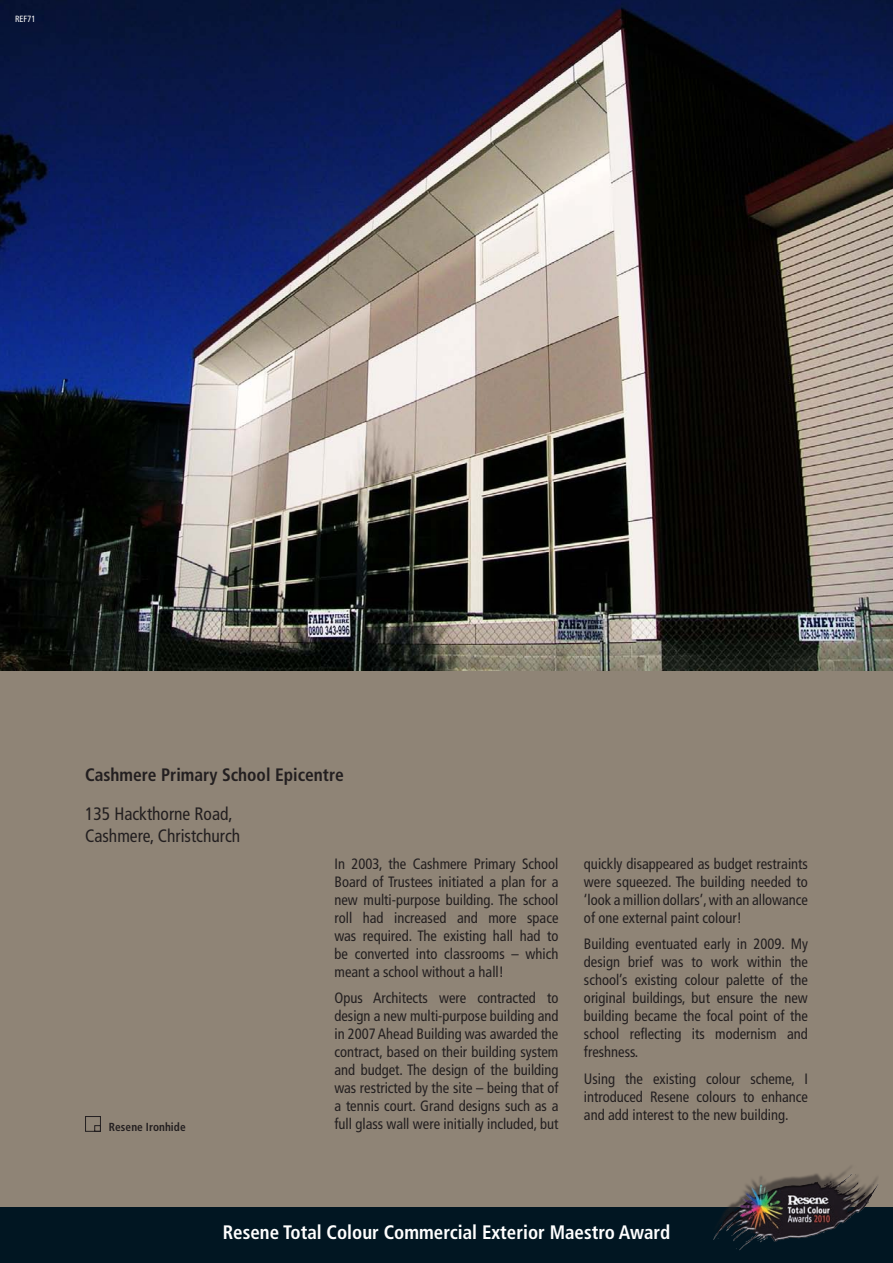
<style>
.page{position:relative;width:893px;height:1263px;background:#fff}
.page>*{position:absolute;margin:0;border:0;box-sizing:border-box;transform-origin:0 0}
.Award_winner_footer{font:700 condensed 19.5px "Frutiger";color:#fff}
.project_sub{font:condensed 18px/21.6px "Frutiger";color:#231f20}
.project{font:700 condensed 18px "Frutiger";color:#231f20}
.body{font:condensed 15px/18px "Frutiger";color:#231f20;text-align:justify}
.t1{font:700 condensed 12px "Frutiger";color:#fff}
.t2{font:700 condensed 11.7px "Frutiger";letter-spacing:.005em;color:#231f20}
.Ref_left{font:condensed 9px "Frutiger";color:#fff}
</style>
<div class="page">
<div style="left:0;top:0;width:893px;height:1223px;background:#8f8476"></div>
<img style="left:0;top:0;width:893px;height:671px">
<svg style="left:85px;top:1116px;width:16px;height:16px"></svg>
<div style="left:0;top:1208px;width:893px;height:55px;background:#011622"></div>
<img style="left:713px;top:1167px;width:166px;height:84px">
<p class="Ref_left" style="left:15px;top:13px;width:22px">REF71</p>
<p class="project" style="left:85px;top:764px;width:260px">Cashmere Primary School Epicentre</p>
<p class="project_sub" style="left:85px;top:803px;width:157px">135 Hackthorne Road,<br>Cashmere, Christchurch</p>
<p class="t2" style="left:109px;top:1120px;width:78px">Resene Ironhide</p>
<p class="body" style="left:334px;top:855px;width:225px">In 2003, the Cashmere Primary School Board of Trustees initiated a plan for a new multi-purpose building. The school roll had increased and more space was required. The existing hall had to be converted into classrooms – which meant a school without a hall!</p>
<p class="body" style="left:334px;top:989px;width:225px">Opus Architects were contracted to design a new multi-purpose building and in 2007 Ahead Building was awarded the contract, based on their building system and budget. The design of the building was restricted by the site – being that of a tennis court. Grand designs such as a full glass wall were initially included, but</p>
<p class="body" style="left:584px;top:855px;width:225px">quickly disappeared as budget restraints were squeezed. The building needed to ‘look a million dollars’, with an allowance of one external paint colour!</p>
<p class="body" style="left:584px;top:935px;width:225px">Building eventuated early in 2009. My design brief was to work within the school’s existing colour palette of the original buildings, but ensure the new building became the focal point of the school reflecting its modernism and freshness.</p>
<p class="body" style="left:584px;top:1070px;width:225px">Using the existing colour scheme, I introduced Resene colours to enhance and add interest to the new building.</p>
<p class="t1" style="left:437px;top:1220px;width:20px">102</p>
<p class="Award_winner_footer" style="left:223px;top:1221px;width:449px">Resene Total Colour Commercial Exterior Maestro Award</p>
</div>
